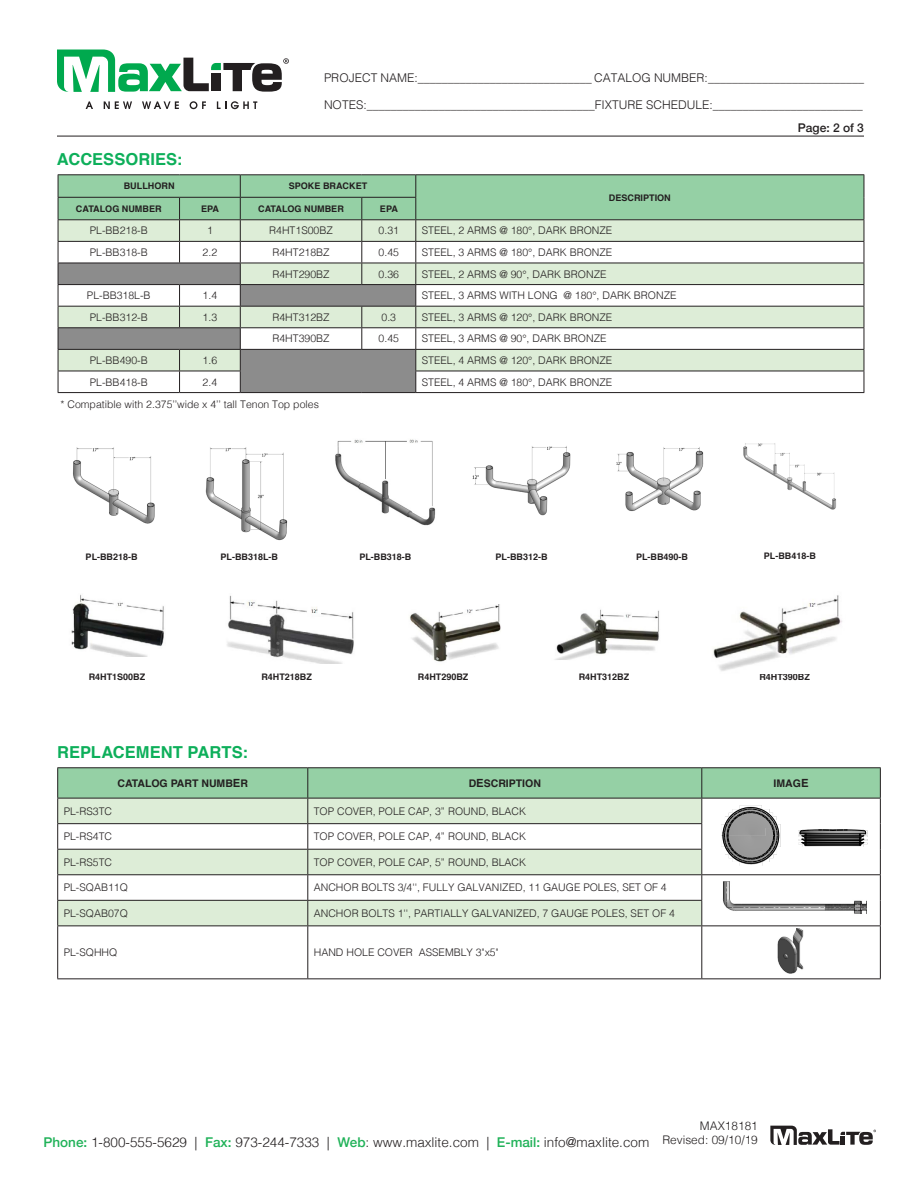
<style>
.page{position:relative;width:918px;height:1188px;background:#fff}
.page>*{position:absolute;margin:0;border:0;box-sizing:border-box;transform-origin:0 0}
.Blue_Headline{font:700 16.5px "Helvetica";color:#0daf5a}
.t1{font:300 13.5px "Helvetica";color:#231f20}
.t2{font:300 12px "Helvetica";color:#231f20}
.t3{font:500 12px "Helvetica Neue";color:#231f20}
.t4{font:300 11.85px/14.2px "Helvetica";color:#231f20;text-align:right}
.t5{font:300 10.5px "Helvetica";color:#231f20}
.t6{font:700 10.5px "Helvetica";color:#231f20}
.t7{font:700 9px "Helvetica";color:#231f20}
.t8{font:1.8px "Tahoma";color:#000}
.s1{font-size:11.25px}
.s2{font-family:"Helvetica Neue";font-weight:500;color:#21b259}
</style>
<div class="page">
<svg style="left:86px;top:101px;width:7px;height:8px"></svg>
<svg style="left:104px;top:101px;width:28px;height:8px"></svg>
<svg style="left:142px;top:101px;width:37px;height:8px"></svg>
<svg style="left:190px;top:101px;width:16px;height:8px"></svg>
<svg style="left:217px;top:101px;width:40px;height:8px"></svg>
<svg style="left:57px;top:50px;width:232px;height:42px"></svg>
<hr style="left:57px;top:136px;width:807px;height:1px;background:#231f20">
<svg style="left:770px;top:1126px;width:106px;height:19px"></svg>
<hr style="left:58px;top:174px;width:122px;height:1px;background:#231f20">
<hr style="left:180px;top:174px;width:60px;height:1px;background:#231f20">
<hr style="left:240px;top:174px;width:122px;height:1px;background:#231f20">
<hr style="left:362px;top:174px;width:54px;height:1px;background:#231f20">
<hr style="left:416px;top:174px;width:448px;height:1px;background:#231f20">
<hr style="left:58px;top:392px;width:122px;height:1px;background:#231f20">
<hr style="left:180px;top:392px;width:60px;height:1px;background:#231f20">
<hr style="left:416px;top:392px;width:448px;height:1px;background:#231f20">
<hr style="left:240px;top:392px;width:122px;height:1px;background:#231f20">
<hr style="left:362px;top:392px;width:54px;height:1px;background:#231f20">
<svg style="left:58px;top:175px;width:807px;height:217px"></svg>
<hr style="left:180px;top:371px;width:61px;height:1px;background:#231f20">
<img style="left:73px;top:447px;width:82px;height:77px">
<img style="left:205px;top:447px;width:83px;height:94px">
<img style="left:616px;top:447px;width:88px;height:64px">
<img style="left:743px;top:443px;width:93px;height:67px">
<img style="left:472px;top:446px;width:99px;height:70px">
<img style="left:335px;top:439px;width:101px;height:87px">
<hr style="left:57px;top:767px;width:251px;height:1px;background:#231f20">
<hr style="left:308px;top:925px;width:394px;height:1px;background:#231f20">
<hr style="left:308px;top:978px;width:394px;height:1px;background:#231f20">
<hr style="left:701px;top:926px;width:1px;height:52px;background:#231f20">
<hr style="left:308px;top:767px;width:394px;height:1px;background:#231f20">
<hr style="left:702px;top:767px;width:179px;height:1px;background:#231f20">
<hr style="left:880px;top:926px;width:1px;height:52px;background:#231f20">
<hr style="left:702px;top:925px;width:179px;height:1px;background:#231f20">
<hr style="left:702px;top:978px;width:179px;height:1px;background:#231f20">
<hr style="left:57px;top:926px;width:1px;height:52px;background:#231f20">
<hr style="left:57px;top:925px;width:251px;height:1px;background:#231f20">
<hr style="left:57px;top:978px;width:251px;height:1px;background:#231f20">
<hr style="left:307px;top:926px;width:1px;height:52px;background:#231f20">
<img style="left:71px;top:594px;width:93px;height:62px">
<img style="left:227px;top:595px;width:127px;height:69px">
<img style="left:409px;top:604px;width:92px;height:58px">
<img style="left:555px;top:609px;width:104px;height:51px">
<img style="left:713px;top:595px;width:129px;height:76px">
<img style="left:777px;top:928px;width:27px;height:46px">
<svg style="left:57px;top:768px;width:824px;height:157px"></svg>
<p class="t2" style="left:324px;top:68px;width:541px">PROJECT NAME:_____________________________ CATALOG NUMBER:__________________________</p>
<p class="t2" style="left:324px;top:95px;width:540px">NOTES:______________________________________FIXTURE SCHEDULE:_________________________</p>
<p class="Blue_Headline" style="left:57px;top:146px;width:127px">ACCESSORIES:</p>
<p class="t7" style="left:124px;top:179px;width:52px">BULLHORN</p>
<p class="t7" style="left:289px;top:179px;width:80px">SPOKE BRACKET</p>
<p class="t7" style="left:609px;top:190px;width:63px">DESCRIPTION</p>
<p class="t7" style="left:76px;top:201px;width:87px">CATALOG NUMBER</p>
<p class="t7" style="left:201px;top:201px;width:19px">EPA</p>
<p class="t7" style="left:258px;top:201px;width:87px">CATALOG NUMBER</p>
<p class="t7" style="left:380px;top:201px;width:19px">EPA</p>
<p class="t5" style="left:90px;top:222px;width:59px">PL-BB218-B</p>
<p class="t5" style="left:207px;top:222px;width:7px">1</p>
<p class="t5" style="left:269px;top:222px;width:65px">R4HT1S00BZ</p>
<p class="t5" style="left:379px;top:222px;width:22px">0.31</p>
<p class="t5" style="left:422px;top:222px;width:192px">STEEL, 2 ARMS @ 180°, DARK BRONZE</p>
<p class="t5" style="left:90px;top:243px;width:59px">PL-BB318-B</p>
<p class="t5" style="left:203px;top:243px;width:16px">2.2</p>
<p class="t5" style="left:272px;top:243px;width:59px">R4HT218BZ</p>
<p class="t5" style="left:379px;top:243px;width:22px">0.45</p>
<p class="t5" style="left:422px;top:243px;width:192px">STEEL, 3 ARMS @ 180°, DARK BRONZE</p>
<p class="t5" style="left:272px;top:265px;width:59px">R4HT290BZ</p>
<p class="t5" style="left:379px;top:265px;width:22px">0.36</p>
<p class="t5" style="left:422px;top:265px;width:186px">STEEL, 2 ARMS @ 90°, DARK BRONZE</p>
<p class="t5" style="left:87px;top:286px;width:65px">PL-BB318L-B</p>
<p class="t5" style="left:203px;top:286px;width:16px">1.4</p>
<p class="t5" style="left:422px;top:286px;width:256px">STEEL, 3 ARMS WITH LONG @ 180°, DARK BRONZE</p>
<p class="t5" style="left:90px;top:308px;width:59px">PL-BB312-B</p>
<p class="t5" style="left:203px;top:308px;width:16px">1.3</p>
<p class="t5" style="left:272px;top:308px;width:59px">R4HT312BZ</p>
<p class="t5" style="left:382px;top:308px;width:16px">0.3</p>
<p class="t5" style="left:422px;top:308px;width:192px">STEEL, 3 ARMS @ 120°, DARK BRONZE</p>
<p class="t5" style="left:272px;top:330px;width:59px">R4HT390BZ</p>
<p class="t5" style="left:379px;top:330px;width:22px">0.45</p>
<p class="t5" style="left:422px;top:330px;width:186px">STEEL, 3 ARMS @ 90°, DARK BRONZE</p>
<p class="t5" style="left:90px;top:351px;width:59px">PL-BB490-B</p>
<p class="t5" style="left:203px;top:351px;width:16px">1.6</p>
<p class="t5" style="left:422px;top:351px;width:192px">STEEL, 4 ARMS @ 120°, DARK BRONZE</p>
<p class="t5" style="left:90px;top:373px;width:59px">PL-BB418-B</p>
<p class="t5" style="left:203px;top:373px;width:16px">2.4</p>
<p class="t5" style="left:422px;top:373px;width:192px">STEEL, 4 ARMS @ 180°, DARK BRONZE</p>
<p class="t5" style="left:60px;top:396px;width:260px">* Compatible with 2.375’’wide x 4’’ tall Tenon Top poles</p>
<p class="t3" style="left:798px;top:118px;width:68px">Page: 2 of 3</p>
<p class="t7" style="left:86px;top:549px;width:54px">PL-BB218-B</p>
<p class="t7" style="left:221px;top:549px;width:59px">PL-BB318L-B</p>
<p class="t7" style="left:496px;top:549px;width:54px">PL-BB312-B</p>
<p class="t7" style="left:636px;top:549px;width:54px">PL-BB490-B</p>
<p class="t7" style="left:764px;top:549px;width:54px">PL-BB418-B</p>
<p class="t7" style="left:359px;top:549px;width:54px">PL-BB318-B</p>
<p class="t7" style="left:89px;top:670px;width:58px">R4HT1S00BZ</p>
<p class="t7" style="left:261px;top:670px;width:52px">R4HT218BZ</p>
<p class="t7" style="left:418px;top:670px;width:52px">R4HT290BZ</p>
<p class="t7" style="left:579px;top:670px;width:52px">R4HT312BZ</p>
<p class="t7" style="left:759px;top:670px;width:52px">R4HT390BZ</p>
<p class="Blue_Headline" style="left:57px;top:738px;width:192px">REPLACEMENT PARTS:</p>
<p class="t6" style="left:117px;top:775px;width:132px">CATALOG PART NUMB<span class="s1">E</span>R</p>
<p class="t6" style="left:469px;top:775px;width:74px">D<span class="s1">E</span>SCRIPTION</p>
<p class="t6" style="left:774px;top:775px;width:36px">IMAG<span class="s1">E</span></p>
<p class="t8" style="left:776px;top:782px;width:2px">3</p>
<p class="t5" style="left:64px;top:802px;width:50px">PL-RS3TC</p>
<p class="t5" style="left:314px;top:802px;width:214px">TOP COVER, POLE CAP, 3” ROUND, BLACK</p>
<p class="t5" style="left:64px;top:828px;width:50px">PL-RS4TC</p>
<p class="t5" style="left:314px;top:828px;width:214px">TOP COVER, POLE CAP, 4” ROUND, BLACK</p>
<p class="t5" style="left:64px;top:853px;width:50px">PL-RS5TC</p>
<p class="t5" style="left:314px;top:853px;width:214px">TOP COVER, POLE CAP, 5” ROUND, BLACK</p>
<p class="t5" style="left:64px;top:879px;width:66px">PL-SQAB11Q</p>
<p class="t5" style="left:314px;top:879px;width:355px">ANCHOR BOLTS 3/4'', FULLY GALVANIZED, 11 GAUGE POLES, SET OF 4</p>
<p class="t5" style="left:64px;top:904px;width:66px">PL-SQAB07Q</p>
<p class="t5" style="left:314px;top:904px;width:363px">ANCHOR BOLTS 1'', PARTIALLY GALVANIZED, 7 GAUGE POLES, SET OF 4</p>
<p class="t5" style="left:64px;top:943px;width:55px">PL-SQHHQ</p>
<p class="t5" style="left:314px;top:943px;width:186px">HAND HOLE COVER ASSEMBLY 3"x5"</p>
<p class="t1" style="left:44px;top:1130px;width:607px"><span class="s2">Phone:</span> 1-800-555-5629 | <span class="s2">Fax:</span> 973-244-7333 | <span class="s2">Web</span>: www.maxlite.com | <span class="s2">E-mail:</span> info@maxlite.com</p>
<p class="t4" style="left:662px;top:1117px;width:97px">MAX18181<br>Revised: 09/10/19</p>
</div>
